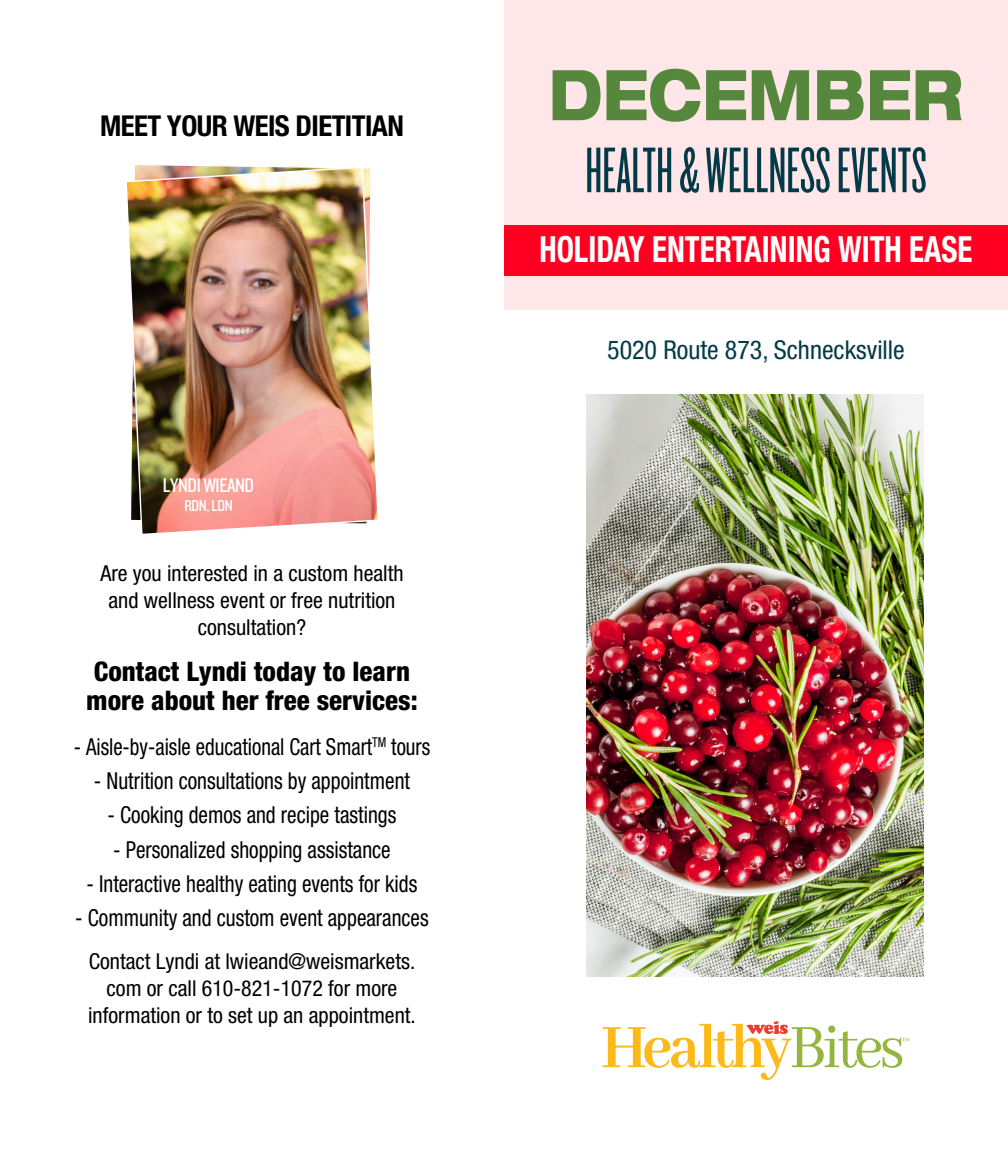
<style>
.page{position:relative;width:1008px;height:1152px;background:#fff}
.page>*{position:absolute;margin:0;border:0;box-sizing:border-box;transform-origin:0 0}
.t1{font:800 expanded 70px "Helvetica Neue";color:#55883d;scale:.8 1}
.t2{font:67px "Knockout 26 Junior Flywght";color:#023a47}
.t3{font:700 condensed 36px "Helvetica Neue";color:#fff;scale:.86 1}
.t4{font:700 condensed 28.8px "Helvetica Neue";letter-spacing:-.02em;color:#000}
.t5{font:800 condensed 27px/28.6px "Helvetica Neue";color:#000}
.No_Spacing{font:condensed 26px "Helvetica Neue";color:#023a47}
.t6{font:condensed 23.4px "Helvetica Neue";color:#000;scale:.91 1}
.t7{font:condensed 23.4px "Helvetica Neue";color:#000;scale:.89 1}
.t8{font:condensed 22px/27px "Helvetica Neue";color:#000;text-align:center}
.t9{font:20.6px "Knockout 29 Junior Ltweight";letter-spacing:-.02em;color:#fff}
.t10{font:16.4px "Knockout 29 Junior Ltweight";letter-spacing:-.02em;color:#fff}
</style>
<div class="page">
<svg style="left:603px;top:1021px;width:306px;height:59px"></svg>
<div style="left:504px;top:0;width:504px;height:309px;background:#ffe6e9"></div>
<div style="left:504px;top:225px;width:504px;height:51px;background:#f02"></div>
<img style="left:127px;top:166px;width:251px;height:368px">
<img style="left:587px;top:394px;width:336px;height:582px">
<p class="t4" style="left:100px;top:109px;width:305px">MEET YOUR WEIS DIETITIAN</p>
<p class="t9" style="left:163px;top:472px;width:93px">LYNDI WIEAND</p>
<p class="t10" style="left:184px;top:495px;width:50px">RDN, LDN</p>
<p class="t8" style="left:100px;top:559px;width:305px">Are you interested in a custom health and wellness event or free nutrition consultation?</p>
<p class="t5" style="left:86px;top:657px;width:333px">Contact Lyndi today to learn more about her free services:</p>
<p class="t7" style="left:74px;top:733px;width:402px">- Aisle-by-aisle educational Cart Smart<sup>TM</sup> tours</p>
<p class="t6" style="left:94px;top:767px;width:349px">- Nutrition consultations by appointment</p>
<p class="t6" style="left:108px;top:802px;width:319px">- Cooking demos and recipe tastings</p>
<p class="t6" style="left:113px;top:836px;width:306px">- Personalized shopping assistance</p>
<p class="t6" style="left:87px;top:870px;width:365px">- Interactive healthy eating events for kids</p>
<p class="t6" style="left:75px;top:904px;width:390px">- Community and custom event appearances</p>
<p class="t8" style="left:88px;top:948px;width:329px">Contact Lyndi at lwieand@weismarkets. com or call 610-821-1072 for more information or to set up an appointment.</p>
<p class="t1" style="left:549px;top:50px;width:520px">DECEMBER</p>
<p class="t2" style="left:585px;top:133px;width:343px">HEALTH &amp; WELLNESS EVENTS</p>
<p class="t3" style="left:539px;top:227px;width:505px">HOLIDAY ENTERTAINING WITH EASE</p>
<p class="No_Spacing" style="left:607px;top:335px;width:299px">5020 Route 873, Schnecksville</p>
</div>
